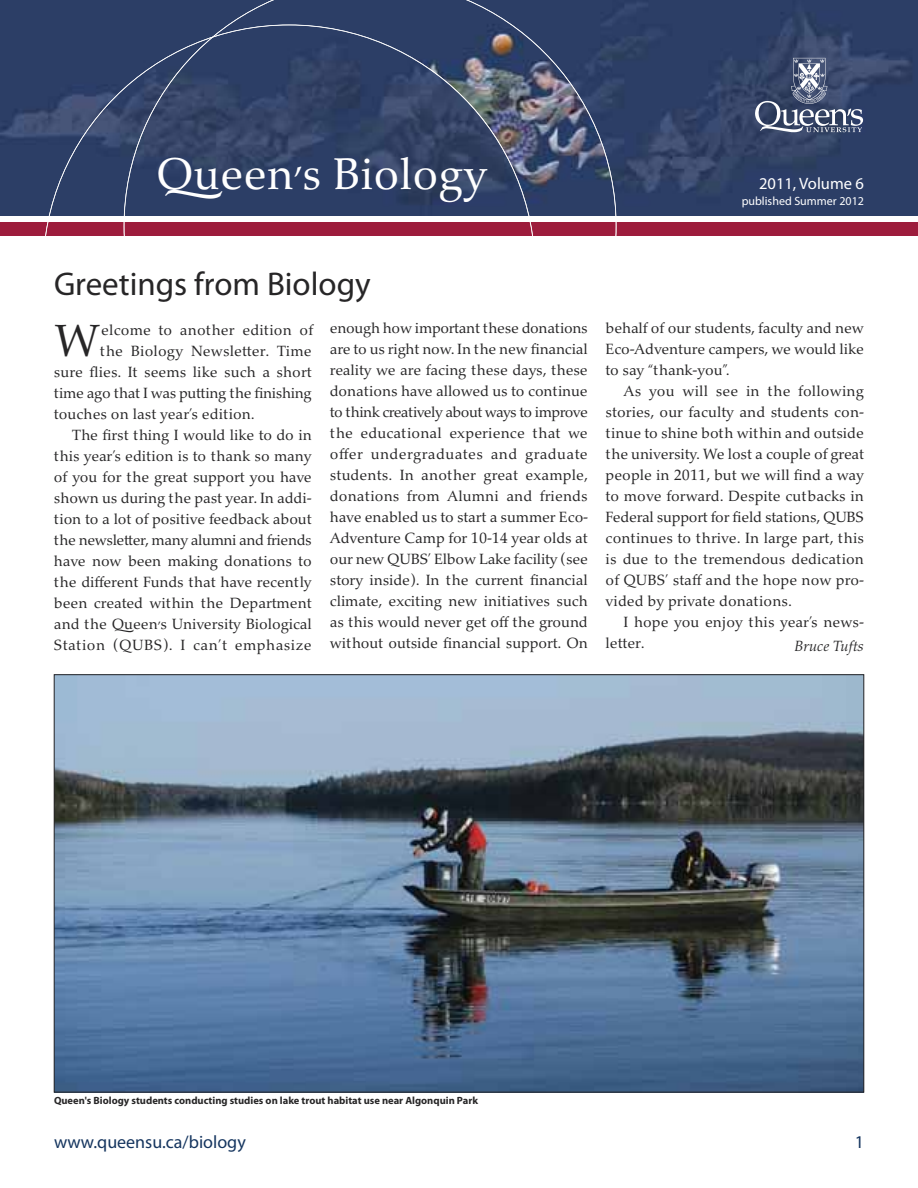
<style>
.page{position:relative;width:918px;height:1188px;background:#fff}
.page>*{position:absolute;margin:0;border:0;box-sizing:border-box;transform-origin:0 0}
.t1{font:45.6px "Palatino Nova";color:#272627}
.t2{font:45px "Queens Nova";color:#fff}
.t3{font:33px "Myriad Pro";color:#272627}
.t4{font:18px "Myriad Pro";color:#15355f}
.t5{font:16.5px "Myriad Pro";color:#fff}
.t6{font:15px/21px "Palatino Nova";letter-spacing:-.005em;color:#272627;text-align:justify}
.t7{font:15px "Palatino Nova";letter-spacing:-.025em;color:#272627}
.t8{font:15px "Palatino Nova";letter-spacing:.03em;color:#272627}
.t9{font:15px "Palatino Nova";letter-spacing:.015em;color:#272627}
.t10{font:italic 15px "Palatino Nova";letter-spacing:.005em;color:#272627}
.t11{font:12px "Myriad Pro";color:#fff}
.t12{font:700 10.5px "Myriad Pro";color:#272627}
.s1{font-family:"Palatino Nova"}
.s2{font-family:"Queens Nova"}
</style>
<div class="page">
<img style="left:0;top:0;width:918px;height:216px">
<div style="left:0;top:223px;width:918px;height:13px;background:#9d1c3c"></div>
<svg style="left:755px;top:58px;width:108px;height:74px;background:#586582"></svg>
<svg style="left:124px;top:0;width:492px;height:236px;background:#42496b"></svg>
<img style="left:56px;top:677px;width:806px;height:413px">
<h1 class="t2" style="left:156px;top:156px;width:333px">Queen’s <span class="s1">Biology</span></h1>
<p class="t5" style="left:759px;top:177px;width:106px">2011, Volume 6</p>
<p class="t11" style="left:742px;top:197px;width:124px">published Summer 2012</p>
<h2 class="t3" style="left:54px;top:271px;width:318px">Greetings from Biology</h2>
<p class="t1" style="left:54px;top:323px;width:48px">W</p>
<p class="t6" style="left:101px;top:321px;width:213px">elcome to another edition of</p>
<p class="t6" style="left:330px;top:320px;width:260px">enough how important these donations are to us right now. In the new financial reality we are facing these days, these donations have allowed us to continue to think creatively about ways to improve the educational experience that we offer undergraduates and graduate students. In another great example, donations from Alumni and friends have enabled us to start a summer Eco-Adventure Camp for 10-14 year olds at our new QUBS’ Elbow Lake facility (see story inside). In the current financial climate, exciting new initiatives such as this would never get off the ground without outside financial support. On</p>
<p class="t6" style="left:606px;top:320px;width:260px">behalf of our students, faculty and new</p>
<p class="t6" style="left:606px;top:341px;width:260px">Eco-Adventure campers, we would like</p>
<p class="t6" style="left:606px;top:362px;width:126px">to say “thank-you”.</p>
<p class="t9" style="left:624px;top:386px;width:242px">As you will see in the following</p>
<p class="t6" style="left:606px;top:404px;width:260px">stories, our faculty and students con-</p>
<p class="t6" style="left:606px;top:425px;width:260px">tinue to shine both within and outside</p>
<p class="t6" style="left:606px;top:446px;width:260px">the university. We lost a couple of great</p>
<p class="t6" style="left:606px;top:467px;width:260px">people in 2011, but we will find a way</p>
<p class="t6" style="left:606px;top:488px;width:260px">to move forward. Despite cutbacks in</p>
<p class="t6" style="left:606px;top:509px;width:260px">Federal support for field stations, QUBS</p>
<p class="t6" style="left:606px;top:530px;width:260px">continues to thrive. In large part, this</p>
<p class="t6" style="left:606px;top:551px;width:260px">is due to the tremendous dedication</p>
<p class="t6" style="left:606px;top:572px;width:260px">of QUBS’ staff and the hope now pro-</p>
<p class="t6" style="left:606px;top:593px;width:188px">vided by private donations.</p>
<p class="t6" style="left:624px;top:614px;width:242px">I hope you enjoy this year’s news -</p>
<p class="t6" style="left:606px;top:635px;width:41px">letter.</p>
<p class="t10" style="left:794px;top:641px;width:71px">Bruce Tufts</p>
<p class="t6" style="left:100px;top:342px;width:213px">the Biology Newsletter. Time</p>
<p class="t6" style="left:54px;top:363px;width:259px">sure flies. It seems like such a short</p>
<p class="t6" style="left:54px;top:384px;width:259px">time ago that I was putting the finishing</p>
<p class="t6" style="left:54px;top:405px;width:202px">touches on last year’s edition.</p>
<p class="t6" style="left:72px;top:426px;width:241px">The first thing I would like to do in</p>
<p class="t6" style="left:54px;top:447px;width:259px">this year’s edition is to thank so many</p>
<p class="t6" style="left:54px;top:468px;width:259px">of you for the great support you have</p>
<p class="t6" style="left:54px;top:489px;width:259px">shown us during the past year. In addi-</p>
<p class="t6" style="left:54px;top:510px;width:259px">tion to a lot of positive feedback about</p>
<p class="t7" style="left:54px;top:534px;width:259px">the newsletter, many alumni and friends</p>
<p class="t6" style="left:54px;top:552px;width:259px">have now been making donations to</p>
<p class="t6" style="left:54px;top:573px;width:259px">the different Funds that have recently</p>
<p class="t6" style="left:54px;top:594px;width:259px">been created within the Depart ment</p>
<p class="t6" style="left:54px;top:615px;width:259px">and the <span class="s2">Queen’s</span> University Biological</p>
<p class="t8" style="left:54px;top:639px;width:259px">Station (QUBS). I can’t emphasize</p>
<p class="t12" style="left:54px;top:1097px;width:426px">Queen's Biology students conducting studies on lake trout habitat use near Algonquin Park</p>
<p class="t4" style="left:54px;top:1135px;width:193px">www.queensu.ca/biology</p>
<p class="t4" style="left:855px;top:1135px;width:11px">1</p>
</div>
